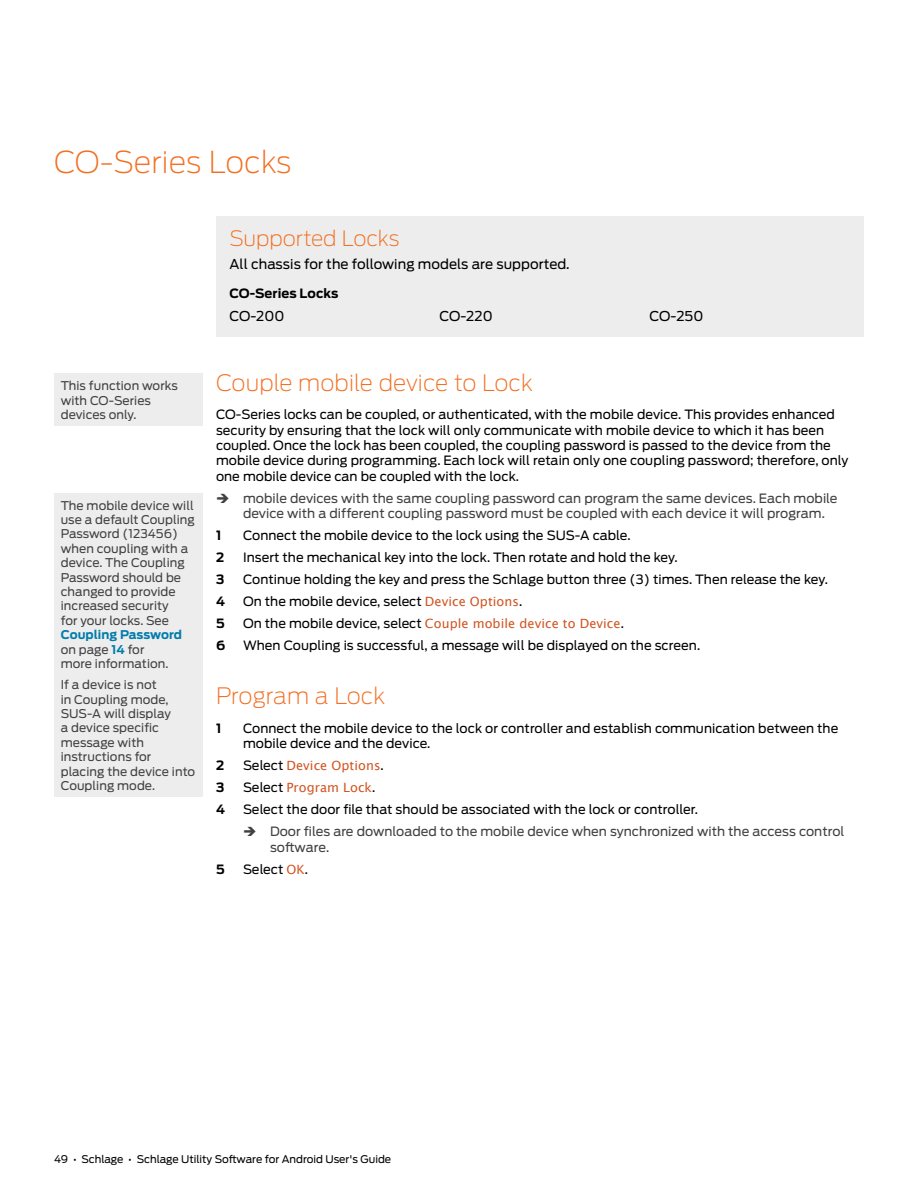
<style>
.page{position:relative;width:918px;height:1188px;background:#fff}
.page>*{position:absolute;margin:0;border:0;box-sizing:border-box;transform-origin:0 0}
.t1{font:200 30px "Antenna";color:#f36f21}
.t2{font:200 22.5px "Antenna";letter-spacing:.005em;color:#f36f21}
.t3{font:200 21px "Antenna";letter-spacing:-.005em;color:#f36f21}
.t4{font:13.5px "Antenna";letter-spacing:.005em;color:#000}
.t5{font:12.75px/15.3px "Antenna";letter-spacing:.005em;color:#000}
.t6{font:12.75px/15.3px "Antenna";letter-spacing:.005em;color:#414042}
.t7{font:12.75px "Lucida Sans Unicode";letter-spacing:.005em;color:#d15420}
.t8{font:700 12.75px "Antenna";letter-spacing:.005em;color:#000}
.t9{font:12px/14.4px "Antenna";letter-spacing:.005em;color:#414042}
.t10{font:10.5px "Antenna";color:#000}
.s1{font-weight:700;color:#007cab}
.s2{font-family:"Lucida Sans Unicode";color:#d15420}
.s3{font-family:"Antenna";color:#000}
</style>
<div class="page">
<div style="left:216px;top:216px;width:648px;height:121px;background:#ededee"></div>
<div style="left:54px;top:374px;width:148px;height:52px;background:#ededee"></div>
<div style="left:54px;top:493px;width:148px;height:304px;background:#ededee"></div>
<h1 class="t1" style="left:54px;top:143px;width:239px">CO-Series Locks</h1>
<p class="t9" style="left:61px;top:379px;width:119px">This function works with CO-Series devices only.</p>
<p class="t9" style="left:61px;top:498px;width:136px">The mobile device will use a default Coupling<br>Password (123456) when coupling with a device. The Coupling<br>Password should be changed to provide increased security<br>for your locks. See</p>
<p class="t9" style="left:61px;top:627px;width:123px"><span class="s1">Coupling Password </span>on page <span class="s1">14</span> for<br>more information.</p>
<p class="t9" style="left:61px;top:677px;width:136px">If a device is not<br>in Coupling mode,<br>SUS-A will display<br>a device specific message with instructions for placing the device into<br>Coupling mode.</p>
<h3 class="t3" style="left:230px;top:225px;width:172px">Supported Locks</h3>
<p class="t4" style="left:230px;top:255px;width:342px">All chassis for the following models are supported.</p>
<p class="t8" style="left:230px;top:285px;width:110px">CO-Series Locks</p>
<p class="t4" style="left:230px;top:307px;width:57px">CO-200</p>
<p class="t4" style="left:440px;top:307px;width:55px">CO-220</p>
<p class="t4" style="left:650px;top:307px;width:55px">CO-250</p>
<h2 class="t2" style="left:216px;top:368px;width:318px">Couple mobile device to Lock</h2>
<p class="t5" style="left:216px;top:407px;width:634px">CO-Series locks can be coupled, or authenticated, with the mobile device. This provides enhanced security by ensuring that the lock will only communicate with mobile device to which it has been coupled. Once the lock has been coupled, the coupling password is passed to the device from the mobile device during programming. Each lock will retain only one coupling password; therefore, only one mobile device can be coupled with the lock.</p>
<p class="t6" style="left:243px;top:490px;width:596px">mobile devices with the same coupling password can program the same devices. Each mobile device with a different coupling password must be coupled with each device it will program.</p>
<p class="t8" style="left:216px;top:526px;width:7px">1</p>
<p class="t5" style="left:243px;top:527px;width:389px">Connect the mobile device to the lock using the SUS-A cable.</p>
<p class="t8" style="left:216px;top:548px;width:10px">2</p>
<p class="t5" style="left:243px;top:549px;width:436px">Insert the mechanical key into the lock. Then rotate and hold the key.</p>
<p class="t8" style="left:216px;top:571px;width:10px">3</p>
<p class="t5" style="left:243px;top:571px;width:586px">Continue holding the key and press the Schlage button three (3) times. Then release the key.</p>
<p class="t8" style="left:216px;top:593px;width:10px">4</p>
<p class="t5" style="left:243px;top:594px;width:281px">On the mobile device, select <span class="s2">Device Options</span>.</p>
<p class="t8" style="left:216px;top:615px;width:10px">5</p>
<p class="t7" style="left:243px;top:613px;width:382px"><span class="s3">On the mobile device, select</span> Couple mobile device to Device<span class="s3">.</span></p>
<p class="t8" style="left:216px;top:637px;width:11px">6</p>
<p class="t5" style="left:243px;top:638px;width:459px">When Coupling is successful, a message will be displayed on the screen.</p>
<h2 class="t2" style="left:216px;top:681px;width:171px">Program a Lock</h2>
<p class="t8" style="left:216px;top:719px;width:7px">1</p>
<p class="t5" style="left:243px;top:720px;width:597px">Connect the mobile device to the lock or controller and establish communication between the mobile device and the device.</p>
<p class="t8" style="left:216px;top:757px;width:10px">2</p>
<p class="t7" style="left:243px;top:756px;width:142px"><span class="s3">Select</span> Device Options<span class="s3">.</span></p>
<p class="t8" style="left:216px;top:779px;width:10px">3</p>
<p class="t7" style="left:243px;top:778px;width:134px"><span class="s3">Select</span> Program Lock<span class="s3">.</span></p>
<p class="t8" style="left:216px;top:801px;width:10px">4</p>
<p class="t5" style="left:243px;top:802px;width:457px">Select the door file that should be associated with the lock or controller.</p>
<p class="t6" style="left:270px;top:824px;width:576px">Door files are downloaded to the mobile device when synchronized with the access control software.</p>
<p class="t8" style="left:216px;top:860px;width:10px">5</p>
<p class="t5" style="left:243px;top:861px;width:67px">Select <span class="s2">OK</span>.</p>
<p class="t10" style="left:54px;top:1152px;width:339px">49 • Schlage • Schlage Utility Software for Android User's Guide</p>
</div>
